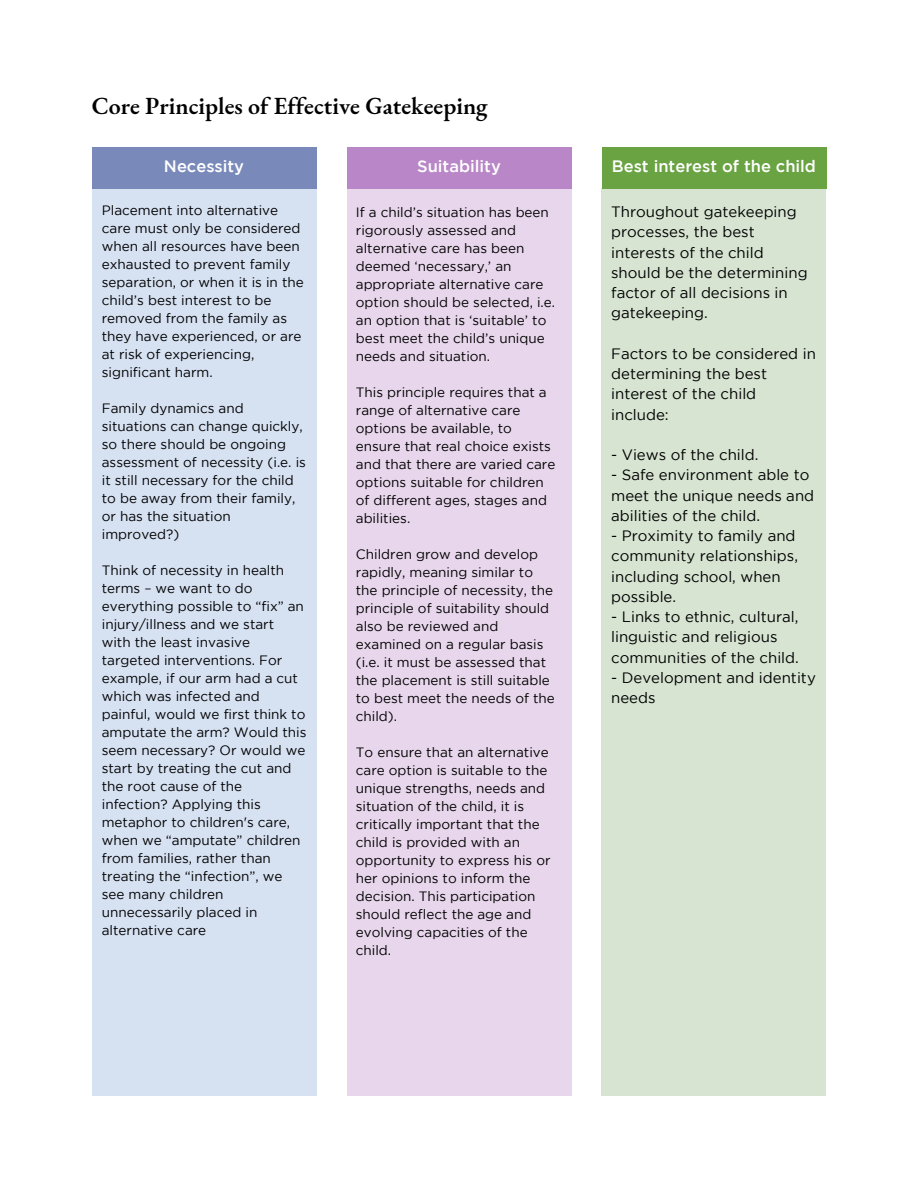
<style>
.page{position:relative;width:918px;height:1188px;background:#fff}
.page>*{position:absolute;margin:0;border:0;box-sizing:border-box;transform-origin:0 0}
.t1{font:600 24px "EB Garamond";color:#000}
.t2{font:500 16.5px "Gotham";color:#fff}
.t3{font:15px/20.2px "Gotham";color:#000}
.t4{font:13.5px/18px "Gotham";color:#000}
</style>
<div class="page">
<div style="left:92px;top:188px;width:225px;height:908px;background:#d6e1f2"></div>
<div style="left:347px;top:188px;width:225px;height:908px;background:#e8d7ec"></div>
<div style="left:601px;top:188px;width:225px;height:908px;background:#d7e4d2"></div>
<div style="left:92px;top:147px;width:225px;height:42px;background:#7989b9"></div>
<div style="left:347px;top:147px;width:225px;height:42px;background:#b986c7"></div>
<div style="left:602px;top:147px;width:225px;height:42px;background:#69a342"></div>
<p class="t1" style="left:92px;top:90px;width:397px">Core Principles of Effective Gatekeeping</p>
<p class="t2" style="left:164px;top:160px;width:82px">Necessity</p>
<p class="t2" style="left:417px;top:160px;width:85px">Suitability</p>
<p class="t2" style="left:612px;top:160px;width:206px">Best interest of the child</p>
<p class="t4" style="left:102px;top:202px;width:204px">Placement into alternative care must only be considered when all resources have been exhausted to prevent family separation, or when it is in the child’s best interest to be removed from the family as they have experienced, or are at risk of experiencing, significant harm.</p>
<p class="t4" style="left:102px;top:400px;width:206px">Family dynamics and situations can change quickly, so there should be ongoing assessment of necessity (i.e. is it still necessary for the child to be away from their family, or has the situation improved?)</p>
<p class="t4" style="left:102px;top:562px;width:206px">Think of necessity in health terms – we want to do everything possible to “fix” an injury/illness and we start with the least invasive targeted interventions. For example, if our arm had a cut which was infected and painful, would we first think to amputate the arm? Would this seem necessary? Or would we start by treating the cut and the root cause of the infection? Applying this metaphor to children's care, when we “amputate” children from families, rather than treating the “infection”, we see many children unnecessarily placed in alternative care</p>
<p class="t4" style="left:356px;top:204px;width:201px">If a child’s situation has been rigorously assessed and alternative care has been deemed ‘necessary,’ an appropriate alternative care option should be selected, i.e. an option that is ‘suitable’ to best meet the child’s unique needs and situation.</p>
<p class="t4" style="left:356px;top:384px;width:201px">This principle requires that a range of alternative care options be available, to ensure that real choice exists and that there are varied care options suitable for children of different ages, stages and abilities.</p>
<p class="t4" style="left:356px;top:546px;width:201px">Children grow and develop rapidly, meaning similar to the principle of necessity, the principle of suitability should also be reviewed and examined on a regular basis (i.e. it must be assessed that the placement is still suitable to best meet the needs of the child).</p>
<p class="t4" style="left:356px;top:744px;width:196px">To ensure that an alternative care option is suitable to the unique strengths, needs and situation of the child, it is critically important that the child is provided with an opportunity to express his or her opinions to inform the decision. This participation should reflect the age and evolving capacities of the child.</p>
<p class="t3" style="left:611px;top:203px;width:198px">Throughout gatekeeping processes, the best interests of the child should be the determining factor of all decisions in gatekeeping.</p>
<p class="t3" style="left:611px;top:345px;width:206px">Factors to be considered in determining the best interest of the child include:</p>
<p class="t3" style="left:611px;top:446px;width:149px">- Views of the child.</p>
<p class="t3" style="left:611px;top:466px;width:205px">- Safe environment able to meet the unique needs and abilities of the child.</p>
<p class="t3" style="left:611px;top:527px;width:188px">- Proximity to family and community relationships, including school, when possible.</p>
<p class="t3" style="left:611px;top:608px;width:189px">- Links to ethnic, cultural, linguistic and religious communities of the child.</p>
<p class="t3" style="left:611px;top:669px;width:206px">- Development and identity needs</p>
</div>
